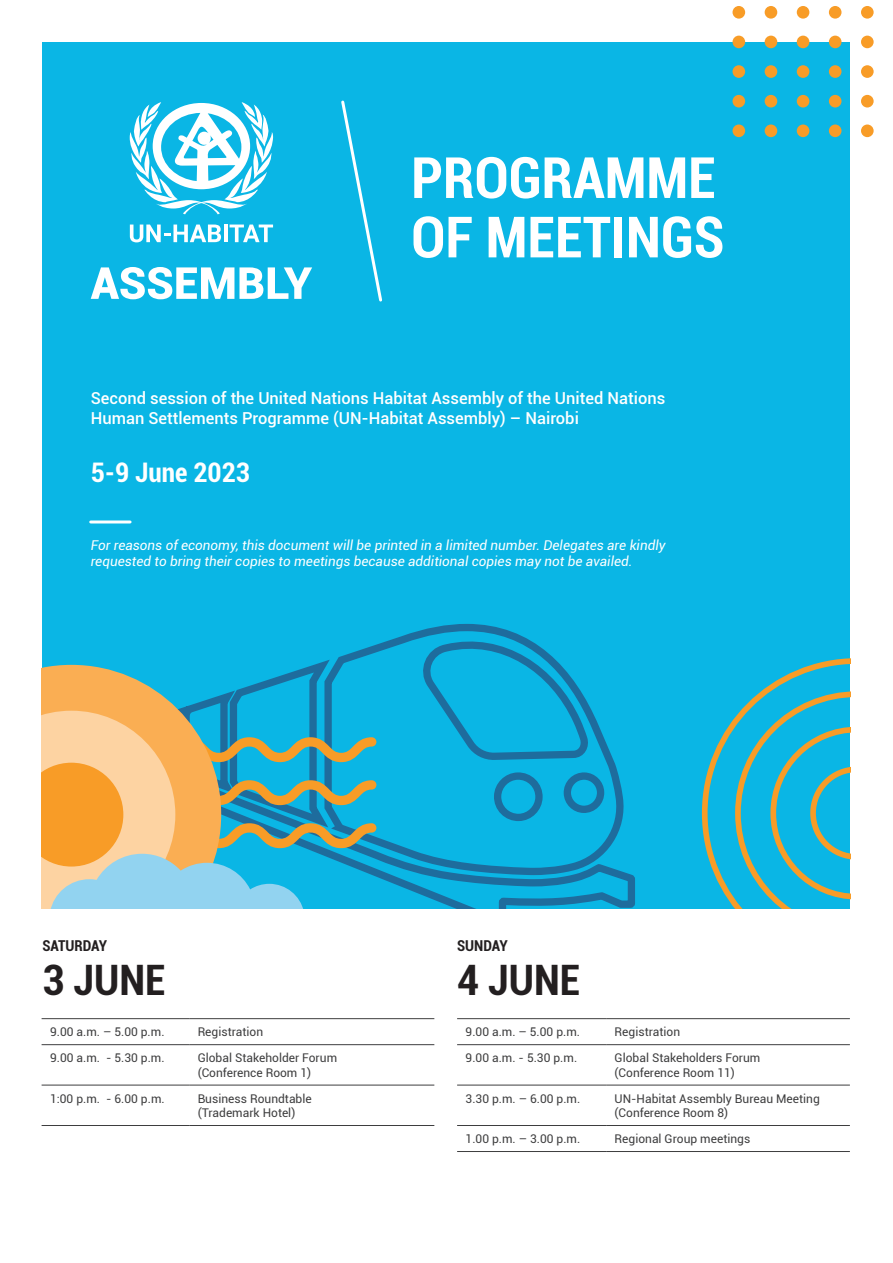
<style>
.page{position:relative;width:893px;height:1263px;background:#fff}
.page>*{position:absolute;margin:0;border:0;box-sizing:border-box;transform-origin:0 0}
.t1{font:700 condensed 57px/59.4px "Roboto";color:#fff}
.t2{font:700 condensed 42px "Roboto";color:#231f20}
.t3{font:700 condensed 27px "Roboto";color:#fff}
.t4{font:500 16.5px/19.8px "Roboto";color:#fff}
.t5{font:700 condensed 15px "Roboto";color:#231f20}
.t6{font:italic 13.5px/16.2px "Roboto";color:#fff}
.t7{font:12px/14.4px "Roboto";color:#3e3e3f}
</style>
<div class="page">
<div style="left:43px;top:43px;width:807px;height:866px;background:#0ab6e5"></div>
<svg style="left:91px;top:267px;width:221px;height:32px"></svg>
<svg style="left:130px;top:225px;width:91px;height:17px"></svg>
<hr style="left:224px;top:225px;width:4px;height:17px;background:#fff">
<svg style="left:230px;top:225px;width:43px;height:17px"></svg>
<svg style="left:130px;top:102px;width:143px;height:112px"></svg>
<svg style="left:314px;top:624px;width:321px;height:284px"></svg>
<svg style="left:701px;top:658px;width:149px;height:250px"></svg>
<svg style="left:42px;top:665px;width:334px;height:243px"></svg>
<svg style="left:341px;top:100px;width:41px;height:202px"></svg>
<hr style="left:42px;top:1018px;width:147px;height:1px;background:#3e3e3f">
<hr style="left:189px;top:1018px;width:245px;height:1px;background:#3e3e3f">
<hr style="left:42px;top:1044px;width:147px;height:1px;background:#3e3e3f">
<hr style="left:189px;top:1044px;width:245px;height:1px;background:#3e3e3f">
<hr style="left:42px;top:1085px;width:147px;height:1px;background:#3e3e3f">
<hr style="left:189px;top:1085px;width:245px;height:1px;background:#3e3e3f">
<hr style="left:42px;top:1125px;width:147px;height:1px;background:#3e3e3f">
<hr style="left:189px;top:1125px;width:245px;height:1px;background:#3e3e3f">
<hr style="left:91px;top:520px;width:39px;height:3px;background:#fff">
<hr style="left:457px;top:1018px;width:149px;height:1px;background:#3e3e3f">
<hr style="left:606px;top:1018px;width:244px;height:1px;background:#3e3e3f">
<hr style="left:457px;top:1044px;width:149px;height:1px;background:#3e3e3f">
<hr style="left:606px;top:1044px;width:244px;height:1px;background:#3e3e3f">
<hr style="left:457px;top:1085px;width:149px;height:1px;background:#3e3e3f">
<hr style="left:606px;top:1085px;width:244px;height:1px;background:#3e3e3f">
<hr style="left:457px;top:1125px;width:149px;height:1px;background:#3e3e3f">
<hr style="left:606px;top:1125px;width:244px;height:1px;background:#3e3e3f">
<hr style="left:457px;top:1151px;width:149px;height:1px;background:#3e3e3f">
<hr style="left:606px;top:1151px;width:244px;height:1px;background:#3e3e3f">
<div style="left:732px;top:6px;width:13px;height:13px;background:#f89c27;border-radius:50%"></div>
<div style="left:732px;top:36px;width:13px;height:12px;background:#f89c27;border-radius:50%"></div>
<div style="left:732px;top:65px;width:13px;height:13px;background:#f89c27;border-radius:50%"></div>
<div style="left:732px;top:95px;width:13px;height:12px;background:#f89c27;border-radius:50%"></div>
<div style="left:732px;top:125px;width:13px;height:12px;background:#f89c27;border-radius:50%"></div>
<div style="left:765px;top:6px;width:12px;height:13px;background:#f89c27;border-radius:50%"></div>
<div style="left:765px;top:36px;width:12px;height:12px;background:#f89c27;border-radius:50%"></div>
<div style="left:765px;top:65px;width:12px;height:13px;background:#f89c27;border-radius:50%"></div>
<div style="left:765px;top:95px;width:12px;height:12px;background:#f89c27;border-radius:50%"></div>
<div style="left:765px;top:125px;width:12px;height:12px;background:#f89c27;border-radius:50%"></div>
<div style="left:797px;top:6px;width:12px;height:13px;background:#f89c27;border-radius:50%"></div>
<div style="left:797px;top:36px;width:12px;height:12px;background:#f89c27;border-radius:50%"></div>
<div style="left:797px;top:65px;width:12px;height:13px;background:#f89c27;border-radius:50%"></div>
<div style="left:797px;top:95px;width:12px;height:12px;background:#f89c27;border-radius:50%"></div>
<div style="left:797px;top:125px;width:12px;height:12px;background:#f89c27;border-radius:50%"></div>
<div style="left:829px;top:6px;width:12px;height:13px;background:#f89c27;border-radius:50%"></div>
<div style="left:829px;top:36px;width:12px;height:12px;background:#f89c27;border-radius:50%"></div>
<div style="left:829px;top:65px;width:12px;height:13px;background:#f89c27;border-radius:50%"></div>
<div style="left:829px;top:95px;width:12px;height:12px;background:#f89c27;border-radius:50%"></div>
<div style="left:829px;top:125px;width:12px;height:12px;background:#f89c27;border-radius:50%"></div>
<div style="left:861px;top:6px;width:13px;height:13px;background:#f89c27;border-radius:50%"></div>
<div style="left:861px;top:36px;width:13px;height:12px;background:#f89c27;border-radius:50%"></div>
<div style="left:861px;top:65px;width:13px;height:13px;background:#f89c27;border-radius:50%"></div>
<div style="left:861px;top:95px;width:13px;height:12px;background:#f89c27;border-radius:50%"></div>
<div style="left:861px;top:125px;width:13px;height:12px;background:#f89c27;border-radius:50%"></div>
<p class="t1" style="left:411px;top:146px;width:315px">PROGRAMME<br>OF MEETINGS</p>
<p class="t4" style="left:91px;top:388px;width:576px">Second session of the United Nations Habitat Assembly of the United Nations<br>Human Settlements Programme (UN-Habitat Assembly) – Nairobi</p>
<p class="t3" style="left:91px;top:453px;width:161px">5-9 June 2023</p>
<p class="t6" style="left:91px;top:537px;width:576px">For reasons of economy, this document will be printed in a limited number. Delegates are kindly requested to bring their copies to meetings because additional copies may not be availed.</p>
<p class="t5" style="left:43px;top:935px;width:66px">SATURDAY</p>
<p class="t5" style="left:457px;top:935px;width:52px">SUNDAY</p>
<p class="t2" style="left:43px;top:951px;width:125px">3 JUNE</p>
<p class="t2" style="left:457px;top:951px;width:125px">4 JUNE</p>
<p class="t7" style="left:50px;top:1024px;width:116px">9.00 a.m. – 5.00 p.m.</p>
<p class="t7" style="left:198px;top:1024px;width:67px">Registration</p>
<p class="t7" style="left:50px;top:1050px;width:116px">9.00 a.m. - 5.30 p.m.</p>
<p class="t7" style="left:198px;top:1050px;width:141px">Global Stakeholder Forum (Conference Room 1)</p>
<p class="t7" style="left:50px;top:1091px;width:116px">1:00 p.m. - 6.00 p.m.</p>
<p class="t7" style="left:198px;top:1091px;width:116px">Business Roundtable (Trademark Hotel)</p>
<p class="t7" style="left:466px;top:1024px;width:116px">9.00 a.m. – 5.00 p.m.</p>
<p class="t7" style="left:615px;top:1024px;width:67px">Registration</p>
<p class="t7" style="left:466px;top:1050px;width:113px">9.00 a.m. - 5.30 p.m.</p>
<p class="t7" style="left:615px;top:1050px;width:147px">Global Stakeholders Forum (Conference Room 11)</p>
<p class="t7" style="left:466px;top:1091px;width:116px">3.30 p.m. – 6.00 p.m.</p>
<p class="t7" style="left:615px;top:1091px;width:207px">UN-Habitat Assembly Bureau Meeting (Conference Room 8)</p>
<p class="t7" style="left:466px;top:1131px;width:116px">1.00 p.m. – 3.00 p.m.</p>
<p class="t7" style="left:615px;top:1131px;width:137px">Regional Group meetings</p>
</div>
